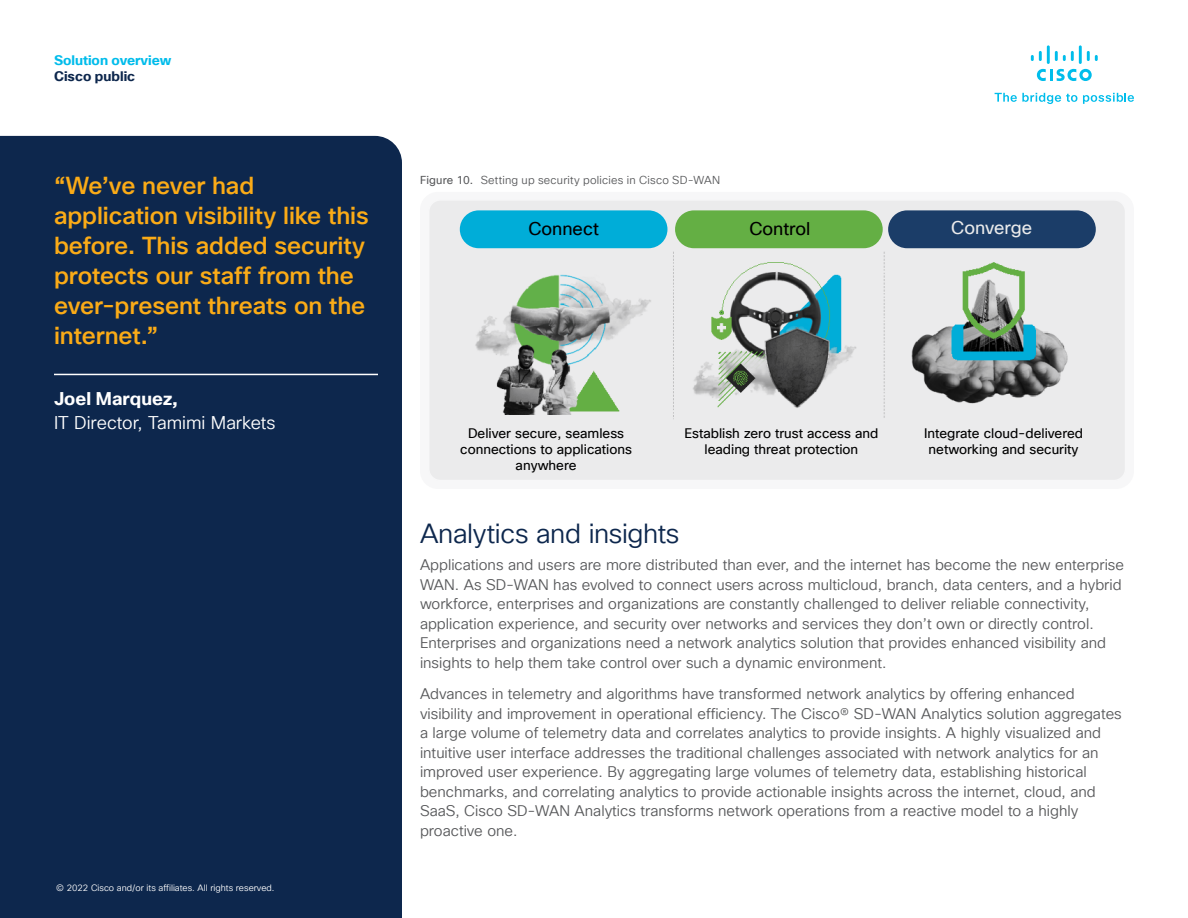
<style>
.page{position:relative;width:1188px;height:918px;background:#fff}
.page>*{position:absolute;margin:0;border:0;box-sizing:border-box;transform-origin:0 0}
.Subhead2_midnight_bl{font:27px "Cisco Sans TT Light";letter-spacing:-.015em;color:#0d274d}
.Pull_Quote_Body{font:500 24px/30px "Cisco Sans TT";color:#faab17}
.Pull_Quote_Author_Na{font:18px/24px "Cisco Sans TT Light";letter-spacing:-.005em;color:#fff}
.t1{font:18px "Cisco Sans TT";color:#000}
.t2{font:18px "Cisco Sans TT";color:#fff}
.Body{font:15px/19.5px "Cisco Sans TT Light";color:#57585a}
.t3{font:13.5px/16.2px "Cisco Sans TT";color:#000;text-align:center}
.t4{font:700 13.5px "Cisco Sans TT";color:#00bceb}
.t5{font:700 13.5px "Cisco Sans TT";color:#0d274d}
.FigureCaption{font:11.25px "Cisco Sans TT Light";letter-spacing:.015em;color:#57585a}
.Footer_white{font:9px "Cisco Sans TT Light";color:#fff}
.s1{font-family:"Cisco Sans TT";font-weight:700}
.s2{font-family:"Cisco Sans TT"}
</style>
<div class="page">
<svg style="left:995px;top:93px;width:82px;height:11px"></svg>
<svg style="left:1083px;top:93px;width:51px;height:11px"></svg>
<svg style="left:1037px;top:69px;width:55px;height:12px"></svg>
<svg style="left:1031px;top:51px;width:11px;height:10px"></svg>
<hr style="left:1047px;top:45px;width:3px;height:19px;background:#00bdeb">
<svg style="left:1055px;top:51px;width:19px;height:10px"></svg>
<hr style="left:1079px;top:45px;width:3px;height:19px;background:#00bdeb">
<svg style="left:1087px;top:51px;width:11px;height:10px"></svg>
<div style="left:0;top:136px;width:402px;height:782px;background:#0d274d"></div>
<hr style="left:54px;top:374px;width:324px;height:1px;background:#fff">
<div style="left:420px;top:192px;width:714px;height:297px;background:#f7f7f8;border-radius:18px"></div>
<svg style="left:430px;top:201px;width:694px;height:278px"></svg>
<p class="t4" style="left:54px;top:51px;width:119px">Solution overview</p>
<p class="t5" style="left:54px;top:67px;width:83px">Cisco public</p>
<p class="Pull_Quote_Body" style="left:54px;top:172px;width:316px">“We’ve never had application visibility like this before. This added security protects our staff from the ever-present threats on the internet.”</p>
<p class="Pull_Quote_Author_Na" style="left:54px;top:387px;width:223px"><span class="s1">Joel Marquez,<br></span>IT Director, Tamimi Markets</p>
<p class="Footer_white" style="left:56px;top:882px;width:220px">© 2022 Cisco and/or its affiliates. All rights reserved.</p>
<p class="FigureCaption" style="left:420px;top:173px;width:302px"><span class="s2">Figure 10.</span> Setting up security policies in Cisco SD-WAN</p>
<p class="t1" style="left:528px;top:217px;width:72px">Connect</p>
<p class="t1" style="left:750px;top:217px;width:62px">Control</p>
<p class="t2" style="left:951px;top:216px;width:83px">Converge</p>
<p class="t3" style="left:460px;top:425px;width:173px">Deliver secure, seamless connections to applications anywhere</p>
<p class="t3" style="left:684px;top:425px;width:195px">Establish zero trust access and leading threat protection</p>
<p class="t3" style="left:924px;top:425px;width:161px">Integrate cloud-delivered networking and security</p>
<p class="Subhead2_midnight_bl" style="left:420px;top:516px;width:261px">Analytics and insights</p>
<p class="Body" style="left:420px;top:555px;width:706px">Applications and users are more distributed than ever, and the internet has become the new enterprise WAN. As SD-WAN has evolved to connect users across multicloud, branch, data centers, and a hybrid workforce, enterprises and organizations are constantly challenged to deliver reliable connectivity, application experience, and security over networks and services they don’t own or directly control.<br>Enterprises and organizations need a network analytics solution that provides enhanced visibility and insights to help them take control over such a dynamic environment.</p>
<p class="Body" style="left:420px;top:684px;width:703px">Advances in telemetry and algorithms have transformed network analytics by offering enhanced visibility and improvement in operational efficiency. The Cisco® SD-WAN Analytics solution aggregates a large volume of telemetry data and correlates analytics to provide insights. A highly visualized and intuitive user interface addresses the traditional challenges associated with network analytics for an improved user experience. By aggregating large volumes of telemetry data, establishing historical benchmarks, and correlating analytics to provide actionable insights across the internet, cloud, and SaaS, Cisco SD-WAN Analytics transforms network operations from a reactive model to a highly proactive one.</p>
</div>
